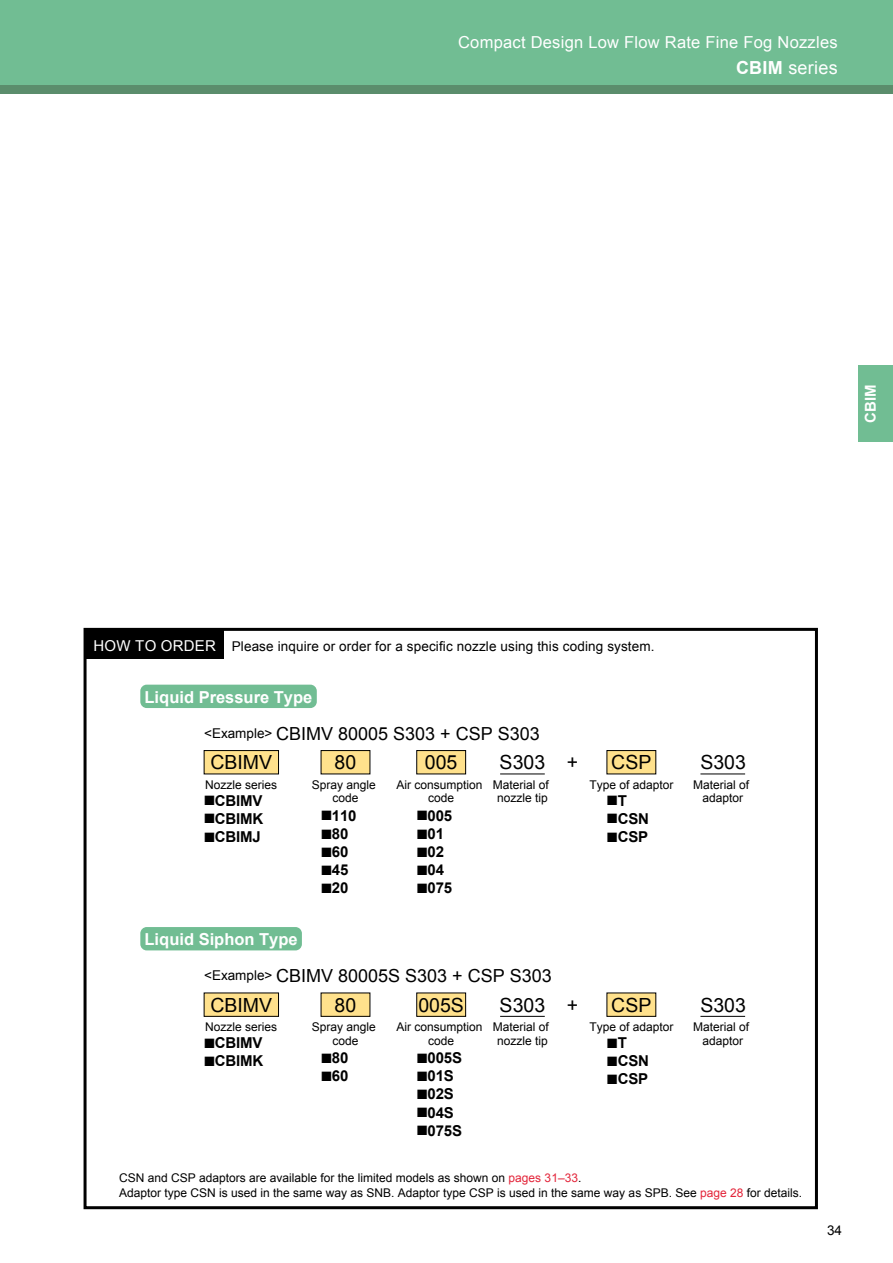
<style>
.page{position:relative;width:893px;height:1263px;background:#fff}
.page>*{position:absolute;margin:0;border:0;box-sizing:border-box;transform-origin:0 0}
.t1{font:700 20.25px "Arial";color:#000}
.t2{font:19.5px "Arial";color:#000}
.t3{font:18px "Arial";color:#000}
.t4{font:18px "Arial";letter-spacing:.015em;color:#fff}
.t5{font:16.5px "Arial";letter-spacing:.015em;color:#fff}
.t6{font:700 16.5px "Arial";color:#fff}
.t7{font:700 15px "Arial";letter-spacing:-.01em;color:#000}
.t8{font:700 15px "Arial";color:#fff}
.t9{font:13.5px "Arial";letter-spacing:.01em;color:#000}
.t10{font:12px/13.5px "Arial";color:#000;text-align:center}
.s1{font-weight:700}
.s2{font-size:15px;color:#fff}
.s3{font-size:13.5px}
.s4{font-size:15px}
.s5{font-size:20.25px}
.s6{color:#e3253a}
</style>
<div class="page">
<div style="left:0;top:0;width:893px;height:85px;background:#71bd93"></div>
<div style="left:0;top:85px;width:893px;height:9px;background:#5b8d6c"></div>
<div style="left:85px;top:629px;width:138px;height:30px;background:#000"></div>
<div style="left:140px;top:685px;width:177px;height:23px;background:#71bd93;border-radius:6px"></div>
<div style="left:84px;top:628px;width:734px;height:581px;border:3px solid #000"></div>
<div style="left:321px;top:750px;width:49px;height:24px;background:#ffe18c"></div>
<div style="left:321px;top:750px;width:49px;height:24px;border:1px solid #000"></div>
<div style="left:417px;top:750px;width:49px;height:24px;background:#ffe18c"></div>
<div style="left:416px;top:750px;width:50px;height:24px;border:1px solid #000"></div>
<div style="left:204px;top:750px;width:75px;height:24px;background:#ffe18c"></div>
<div style="left:204px;top:750px;width:75px;height:24px;border:1px solid #000"></div>
<div style="left:607px;top:750px;width:49px;height:24px;background:#ffe18c"></div>
<div style="left:606px;top:750px;width:50px;height:24px;border:1px solid #000"></div>
<div style="left:321px;top:993px;width:49px;height:23px;background:#ffe18c"></div>
<div style="left:321px;top:992px;width:49px;height:25px;border:1px solid #000"></div>
<div style="left:417px;top:993px;width:49px;height:23px;background:#ffe18c"></div>
<div style="left:416px;top:992px;width:50px;height:25px;border:1px solid #000"></div>
<div style="left:204px;top:993px;width:75px;height:23px;background:#ffe18c"></div>
<div style="left:204px;top:992px;width:75px;height:25px;border:1px solid #000"></div>
<div style="left:607px;top:993px;width:49px;height:23px;background:#ffe18c"></div>
<div style="left:606px;top:992px;width:50px;height:25px;border:1px solid #000"></div>
<div style="left:140px;top:927px;width:162px;height:23px;background:#71bd93;border-radius:6px"></div>
<hr style="left:500px;top:773px;width:45px;height:1px;background:#000">
<hr style="left:700px;top:773px;width:45px;height:1px;background:#000">
<hr style="left:500px;top:1016px;width:45px;height:1px;background:#000">
<hr style="left:700px;top:1016px;width:45px;height:1px;background:#000">
<div style="left:859px;top:366px;width:34px;height:76px;background:#71bd93"></div>
<h3 class="t5" style="left:458px;top:32px;width:381px">Compact Design Low Flow Rate Fine Fog Nozzles</h3>
<h3 class="t4" style="left:736px;top:56px;width:103px"><span class="s1">CBIM</span> series</h3>
<p class="t8" style="left:861px;top:423px;width:40px;rotate:-90deg">CBIM</p>
<p class="t9" style="left:94px;top:637px;width:563px"><span class="s2">HOW TO ORDER</span> Please inquire or order for a specific nozzle using this coding system.</p>
<h3 class="t6" style="left:145px;top:686px;width:169px">Liquid Pressure Type</h3>
<h3 class="t3" style="left:204px;top:722px;width:337px"><span class="s3">&lt;Example&gt;</span> CBIMV 80005 S303 + CSP S303</h3>
<p class="t10" style="left:312px;top:778px;width:66px">Spray angle code</p>
<h2 class="t2" style="left:210px;top:750px;width:63px">CBIMV</h2>
<h2 class="t2" style="left:500px;top:750px;width:80px">S303 +</h2>
<h2 class="t2" style="left:700px;top:750px;width:47px">S303</h2>
<h2 class="t2" style="left:611px;top:750px;width:42px">CSP</h2>
<h1 class="t1" style="left:606px;top:785px;width:22px">■<span class="s4">T</span></h1>
<p class="t7" style="left:606px;top:809px;width:44px"><span class="s5">■</span>CSN</p>
<p class="t7" style="left:606px;top:827px;width:44px"><span class="s5">■</span>CSP</p>
<h2 class="t2" style="left:335px;top:750px;width:23px">80</h2>
<h2 class="t2" style="left:425px;top:750px;width:34px">005</h2>
<p class="t10" style="left:493px;top:778px;width:58px">Material of nozzle tip</p>
<p class="t10" style="left:693px;top:778px;width:58px">Material of adaptor</p>
<p class="t10" style="left:589px;top:778px;width:86px">Type of adaptor</p>
<p class="t10" style="left:205px;top:778px;width:74px">Nozzle series</p>
<p class="t7" style="left:203px;top:791px;width:61px"><span class="s5">■</span>CBIMV</p>
<p class="t7" style="left:203px;top:809px;width:62px"><span class="s5">■</span>CBIMK</p>
<p class="t7" style="left:203px;top:827px;width:59px"><span class="s5">■</span>CBIMJ</p>
<p class="t10" style="left:396px;top:778px;width:88px">Air consumption code</p>
<p class="t7" style="left:320px;top:806px;width:38px"><span class="s5">■</span>110</p>
<p class="t7" style="left:320px;top:824px;width:30px"><span class="s5">■</span>80</p>
<p class="t7" style="left:320px;top:842px;width:30px"><span class="s5">■</span>60</p>
<p class="t7" style="left:320px;top:860px;width:30px"><span class="s5">■</span>45</p>
<p class="t7" style="left:320px;top:878px;width:30px"><span class="s5">■</span>20</p>
<p class="t7" style="left:416px;top:806px;width:38px"><span class="s5">■</span>005</p>
<p class="t7" style="left:416px;top:824px;width:30px"><span class="s5">■</span>01</p>
<p class="t7" style="left:416px;top:842px;width:30px"><span class="s5">■</span>02</p>
<p class="t7" style="left:416px;top:860px;width:30px"><span class="s5">■</span>04</p>
<p class="t7" style="left:416px;top:878px;width:38px"><span class="s5">■</span>075</p>
<h3 class="t6" style="left:145px;top:928px;width:155px">Liquid Siphon Type</h3>
<h3 class="t3" style="left:204px;top:964px;width:349px"><span class="s3">&lt;Example&gt;</span> CBIMV 80005S S303 + CSP S303</h3>
<h2 class="t2" style="left:210px;top:992px;width:63px">CBIMV</h2>
<h2 class="t2" style="left:335px;top:992px;width:23px">80</h2>
<p class="t10" style="left:312px;top:1020px;width:66px">Spray angle code</p>
<p class="t10" style="left:205px;top:1020px;width:74px">Nozzle series</p>
<p class="t7" style="left:203px;top:1033px;width:61px"><span class="s5">■</span>CBIMV</p>
<p class="t7" style="left:203px;top:1051px;width:62px"><span class="s5">■</span>CBIMK</p>
<p class="t7" style="left:320px;top:1048px;width:30px"><span class="s5">■</span>80</p>
<p class="t7" style="left:320px;top:1066px;width:30px"><span class="s5">■</span>60</p>
<h2 class="t2" style="left:418px;top:992px;width:47px">005S</h2>
<p class="t10" style="left:396px;top:1020px;width:88px">Air consumption code</p>
<p class="t7" style="left:416px;top:1048px;width:48px"><span class="s5">■</span>005S</p>
<p class="t7" style="left:416px;top:1066px;width:39px"><span class="s5">■</span>01S</p>
<p class="t7" style="left:416px;top:1084px;width:39px"><span class="s5">■</span>02S</p>
<p class="t7" style="left:416px;top:1102px;width:39px"><span class="s5">■</span>04S</p>
<p class="t7" style="left:416px;top:1120px;width:48px"><span class="s5">■</span>075S</p>
<h2 class="t2" style="left:611px;top:992px;width:42px">CSP</h2>
<h1 class="t1" style="left:606px;top:1027px;width:22px">■<span class="s4">T</span></h1>
<p class="t7" style="left:606px;top:1051px;width:44px"><span class="s5">■</span>CSN</p>
<p class="t7" style="left:606px;top:1069px;width:44px"><span class="s5">■</span>CSP</p>
<h2 class="t2" style="left:500px;top:992px;width:80px">S303 +</h2>
<h2 class="t2" style="left:700px;top:992px;width:47px">S303</h2>
<p class="t10" style="left:589px;top:1020px;width:86px">Type of adaptor</p>
<p class="t10" style="left:493px;top:1020px;width:58px">Material of nozzle tip</p>
<p class="t10" style="left:693px;top:1020px;width:58px">Material of adaptor</p>
<p class="t10" style="left:119px;top:1170px;width:685px;line-height:15px;text-align:left">CSN and CSP adaptors are available for the limited models as shown on <span class="s6">pages 31–33</span>.<br>Adaptor type CSN is used in the same way as SNB. Adaptor type CSP is used in the same way as SPB. See <span class="s6">page 28</span> for details.</p>
<p class="t9" style="left:827px;top:1222px;width:17px">34</p>
</div>
